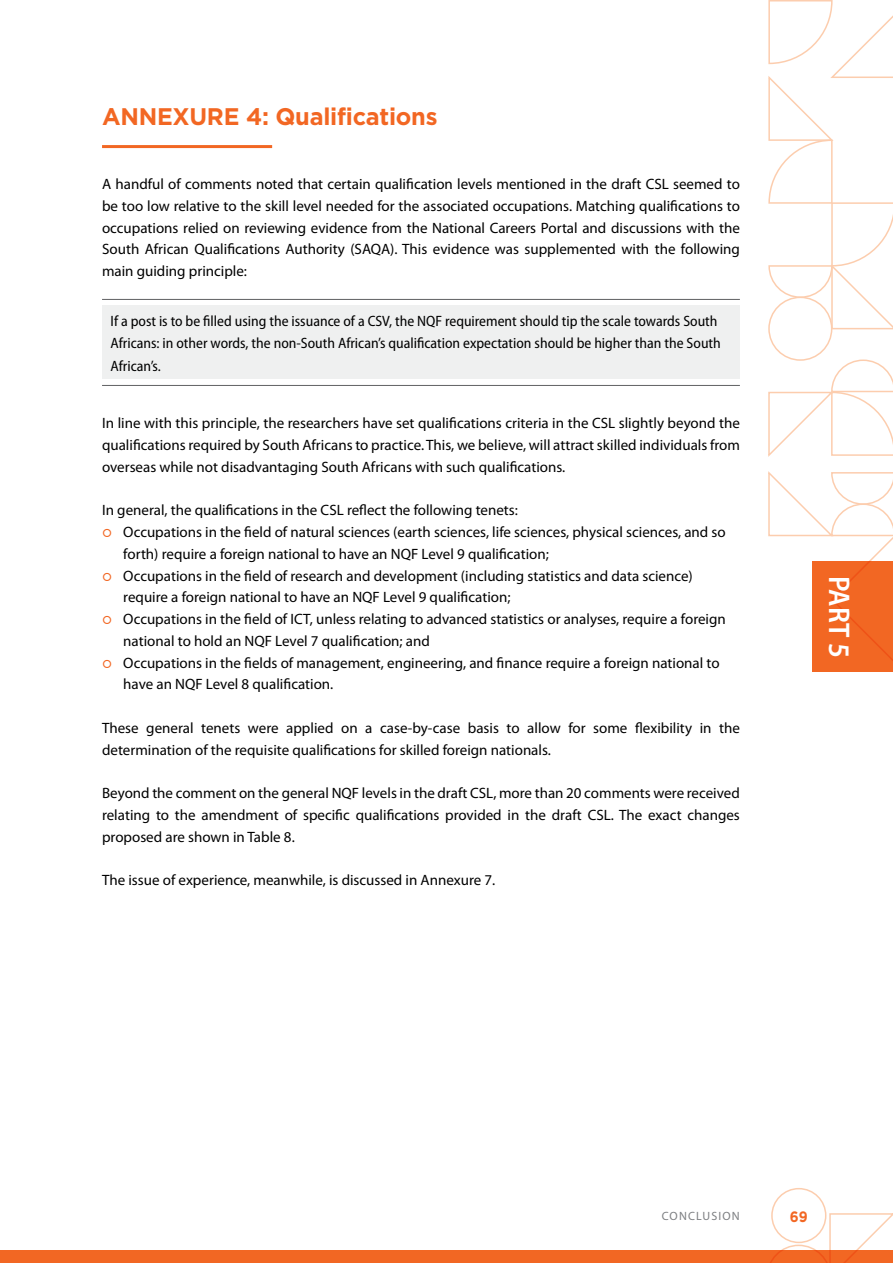
<style>
.page{position:relative;width:893px;height:1263px;background:#fff}
.page>*{position:absolute;margin:0;border:0;box-sizing:border-box;transform-origin:0 0}
.t1{font:600 semi-condensed 30px "Myriad Pro";color:#fff}
.AHEAD___ORANGE{font:24px "Gotham HTF Bold 2";letter-spacing:-.01em;color:#f26723}
.BODY__aft{font:15px/21.8px "Myriad Pro";color:#000}
.BODY__bf{font:15px/21.8px "Myriad Pro";color:#000;text-align:justify}
.TABLE_TEXT{font:semi-condensed 15px/22.5px "Myriad Pro";color:#000}
.BODY{font:15px "Myriad Pro";color:#000}
.t2{font:15px "Gotham HTF Bold 2";color:#f26723;scale:.9 1}
.t3{font:12px "Myriad Pro";color:#7d7f82}
</style>
<div class="page">
<svg style="left:768px;top:359px;width:125px;height:98px"></svg>
<svg style="left:768px;top:471px;width:125px;height:90px"></svg>
<div style="left:768px;top:297px;width:64px;height:64px;border:2px solid #fccdae;border-radius:50%"></div>
<svg style="left:768px;top:0;width:125px;height:331px"></svg>
<div style="left:0;top:1250px;width:893px;height:13px;background:#f26723"></div>
<svg style="left:770px;top:1212px;width:123px;height:51px"></svg>
<div style="left:771px;top:1188px;width:55px;height:55px;border:2px solid #fccdae;border-radius:50%"></div>
<div style="left:812px;top:561px;width:81px;height:111px;background:#f26723"></div>
<hr style="left:102px;top:145px;width:170px;height:3px;background:#f26723">
<div style="left:102px;top:306px;width:638px;height:73px;background:#eff0f0"></div>
<hr style="left:102px;top:385px;width:638px;height:1px;background:#5f6062">
<hr style="left:102px;top:299px;width:638px;height:1px;background:#5f6062">
<p class="AHEAD___ORANGE" style="left:102px;top:103px;width:337px">ANNEXURE 4: Qualifications</p>
<p class="BODY__aft" style="left:102px;top:173px;width:639px;text-align:justify">A handful of comments noted that certain qualification levels mentioned in the draft CSL seemed to be too low relative to the skill level needed for the associated occupations. Matching qualifications to occupations relied on reviewing evidence from the National Careers Portal and discussions with the South African Qualifications Authority (SAQA). This evidence was supplemented with the following main guiding principle:</p>
<p class="TABLE_TEXT" style="left:111px;top:309px;width:612px">If a post is to be filled using the issuance of a CSV, the NQF requirement should tip the scale towards South<br>Africans: in other words, the non-South African’s qualification expectation should be higher than the South<br>African’s.</p>
<p class="BODY__bf" style="left:102px;top:412px;width:639px">In line with this principle, the researchers have set qualifications criteria in the CSL slightly beyond the qualifications required by South Africans to practice. This, we believe, will attract skilled individuals from overseas while not disadvantaging South Africans with such qualifications.</p>
<p class="BODY" style="left:102px;top:501px;width:417px">In general, the qualifications in the CSL reflect the following tenets:</p>
<p class="BODY__aft" style="left:123px;top:521px;width:604px">Occupations in the field of natural sciences (earth sciences, life sciences, physical sciences, and so forth) require a foreign national to have an NQF Level 9 qualification;</p>
<p class="BODY__aft" style="left:123px;top:564px;width:571px">Occupations in the field of research and development (including statistics and data science) require a foreign national to have an NQF Level 9 qualification;</p>
<p class="BODY__aft" style="left:123px;top:608px;width:604px">Occupations in the field of ICT, unless relating to advanced statistics or analyses, require a foreign national to hold an NQF Level 7 qualification; and</p>
<p class="BODY__aft" style="left:123px;top:651px;width:598px">Occupations in the fields of management, engineering, and finance require a foreign national to have an NQF Level 8 qualification.</p>
<p class="BODY__bf" style="left:102px;top:717px;width:639px">These general tenets were applied on a case-by-case basis to allow for some flexibility in the determination of the requisite qualifications for skilled foreign nationals.</p>
<p class="BODY__bf" style="left:102px;top:782px;width:639px">Beyond the comment on the general NQF levels in the draft CSL, more than 20 comments were received relating to the amendment of specific qualifications provided in the draft CSL. The exact changes proposed are shown in Table 8.</p>
<p class="BODY__bf" style="left:102px;top:869px;width:395px">The issue of experience, meanwhile, is discussed in Annexure 7.</p>
<h1 class="t1" style="left:858px;top:575px;width:84px;rotate:90deg">PART 5</h1>
<p class="t3" style="left:662px;top:1209px;width:17px">Conclusion</p>
<p class="t2" style="left:790px;top:1207px;width:21px">69</p>
</div>
